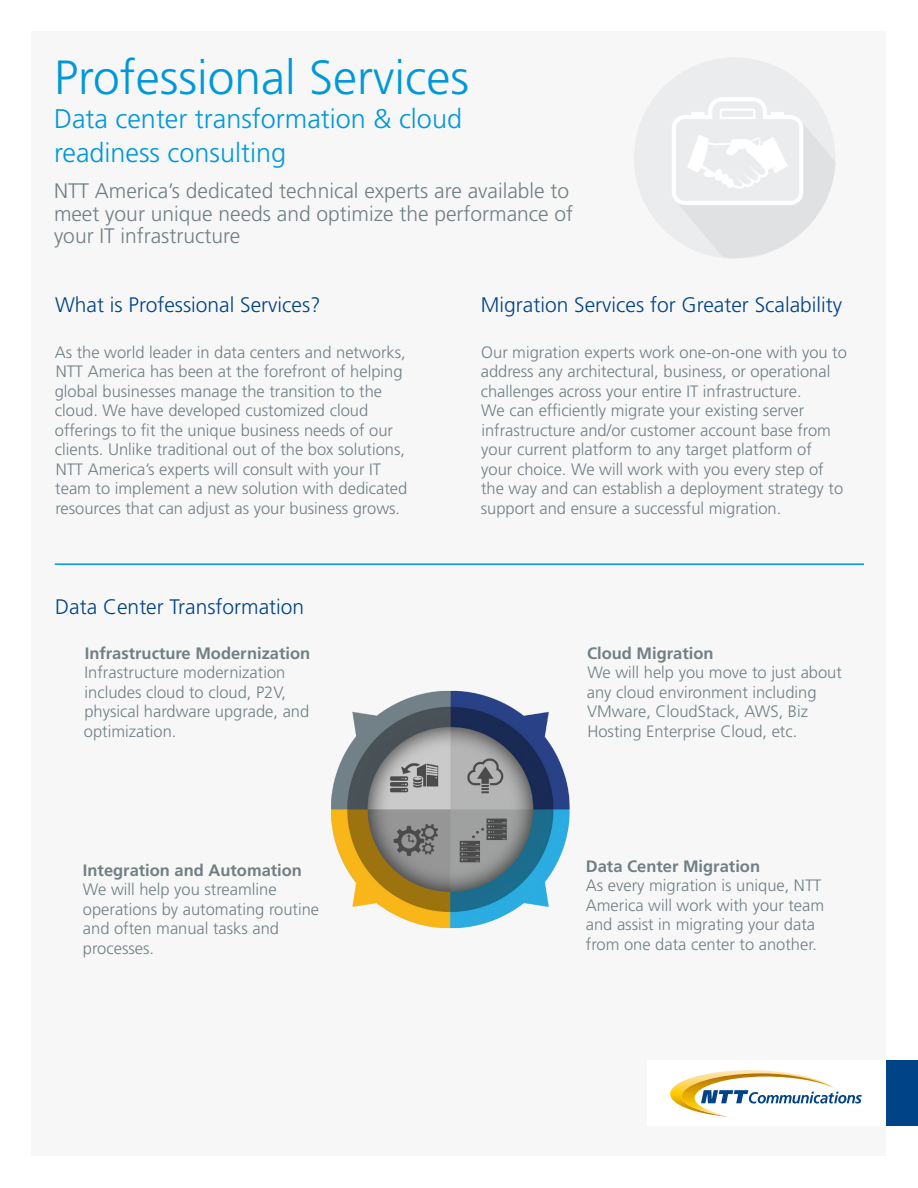
<style>
.page{position:relative;width:918px;height:1188px;background:#fff}
.page>*{position:absolute;margin:0;border:0;box-sizing:border-box;transform-origin:0 0}
.t1{font:300 48px "Frutiger LT Std";color:#0098d8}
.t2{font:300 27px "Frutiger LT Std";color:#0098d8}
.t3{font:300 21px/22.5px "Frutiger LT Std";color:#707f86}
.Paragraph{font:300 21px "Frutiger LT Std";color:#004386}
.Paragraph-2{font:300 16.5px/19.5px "Frutiger LT Std";color:#707f86}
.Paragraph-3{font:700 16.5px "Frutiger LT Std";color:#707f86}
</style>
<div class="page">
<div style="left:32px;top:32px;width:854px;height:1124px;background:#f7f7f7"></div>
<div style="left:647px;top:1061px;width:260px;height:65px;background:#fff"></div>
<div style="left:886px;top:1061px;width:32px;height:65px;background:#004386"></div>
<img style="left:670px;top:1070px;width:117px;height:36px">
<img style="left:681px;top:1073px;width:152px;height:44px">
<svg style="left:701px;top:1090px;width:161px;height:13px"></svg>
<hr style="left:55px;top:563px;width:809px;height:2px;background:#0098d8">
<img style="left:331px;top:690px;width:239px;height:239px">
<p class="t1" style="left:54px;top:50px;width:417px">Professional Services</p>
<h2 class="t2" style="left:54px;top:103px;width:410px">Data center transformation &amp; cloud</h2>
<h2 class="t2" style="left:54px;top:137px;width:234px">readiness consulting</h2>
<p class="t3" style="left:54px;top:180px;width:521px">NTT America’s dedicated technical experts are available to meet your unique needs and optimize the performance of your IT infrastructure</p>
<p class="Paragraph" style="left:55px;top:293px;width:267px">What is Professional Services?</p>
<p class="Paragraph-2" style="left:55px;top:343px;width:354px">As the world leader in data centers and networks, NTT America has been at the forefront of helping global businesses manage the transition to the cloud. We have developed customized cloud offerings to fit the unique business needs of our clients. Unlike traditional out of the box solutions, NTT America’s experts will consult with your IT team to implement a new solution with dedicated resources that can adjust as your business grows.</p>
<p class="Paragraph" style="left:55px;top:595px;width:250px">Data Center Transformation</p>
<p class="Paragraph-3" style="left:85px;top:643px;width:227px">Infrastructure Modernization</p>
<p class="Paragraph-2" style="left:84px;top:663px;width:227px">Infrastructure modernization includes cloud to cloud, P2V, physical hardware upgrade, and optimization.</p>
<p class="Paragraph-3" style="left:83px;top:860px;width:221px">Integration and Automation</p>
<p class="Paragraph-2" style="left:83px;top:880px;width:238px">We will help you streamline operations by automating routine and often manual tasks and processes.</p>
<p class="Paragraph" style="left:481px;top:293px;width:363px">Migration Services for Greater Scalability</p>
<p class="Paragraph-2" style="left:481px;top:343px;width:368px">Our migration experts work one-on-one with you to address any architectural, business, or operational challenges across your entire IT infrastructure.<br>We can efficiently migrate your existing server infrastructure and/or customer account base from your current platform to any target platform of<br>your choice. We will work with you every step of the way and can establish a deployment strategy to support and ensure a successful migration.</p>
<p class="Paragraph-3" style="left:587px;top:643px;width:128px">Cloud Migration</p>
<p class="Paragraph-2" style="left:587px;top:663px;width:257px">We will help you move to just about any cloud environment including<br>VMware, CloudStack, AWS, Biz<br>Hosting Enterprise Cloud, etc.</p>
<p class="Paragraph-3" style="left:586px;top:856px;width:176px">Data Center Migration</p>
<p class="Paragraph-2" style="left:586px;top:876px;width:240px">As every migration is unique, NTT<br>America will work with your team and assist in migrating your data from one data center to another.</p>
</div>
